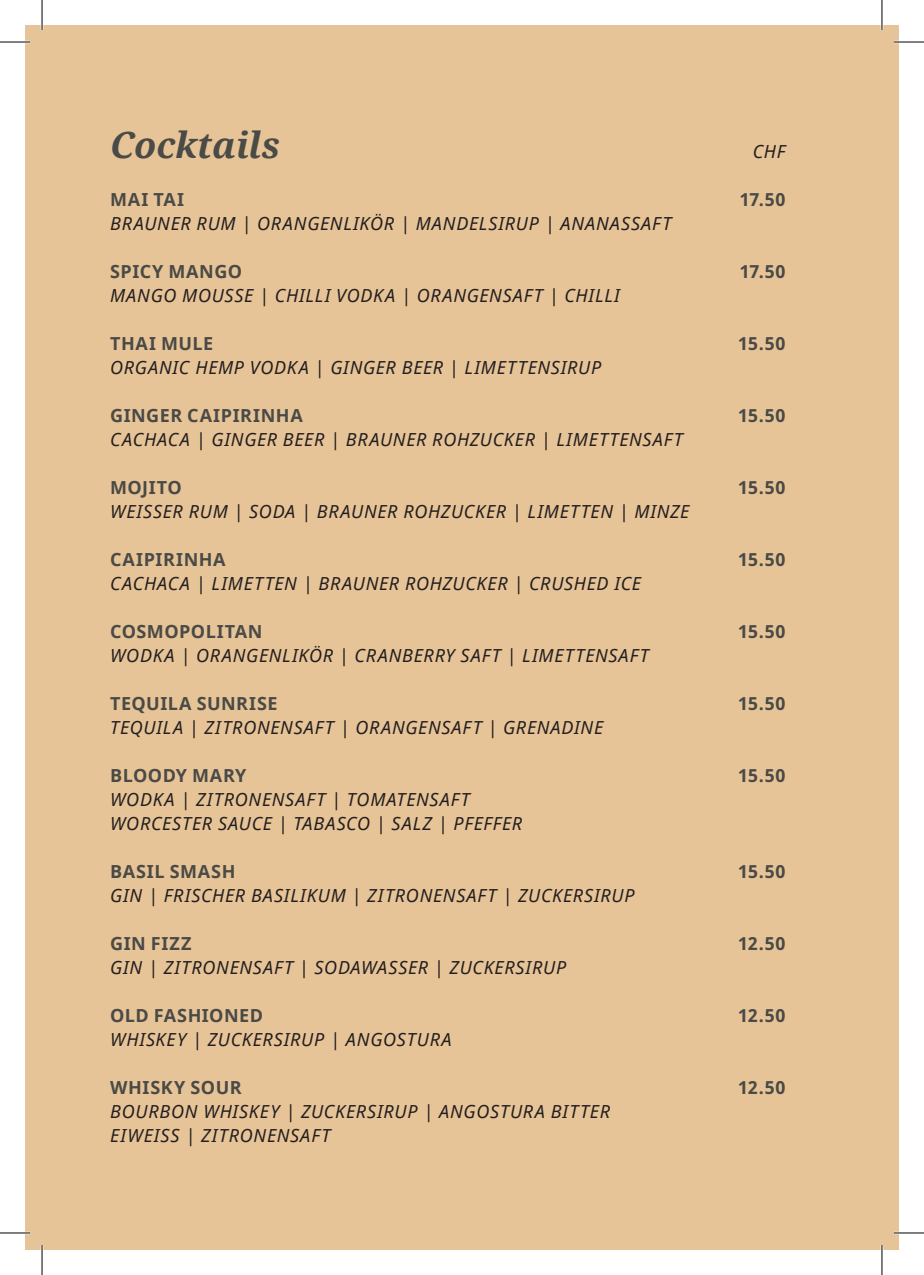
<style>
.page{position:relative;width:924px;height:1275px;background:#fff}
.page>*{position:absolute;margin:0;border:0;box-sizing:border-box;transform-origin:0 0}
.t1{font:italic 700 36px "Noto Serif";color:#4a4a46}
.t2{font:italic 18px/24px "Noto Sans";letter-spacing:.04em;color:#231f20}
.t3{font:700 18px "Noto Sans";letter-spacing:.03em;color:#4a4a46}
</style>
<div class="page">
<div style="left:25px;top:25px;width:873px;height:1225px;background:#e7c497"></div>
<hr style="left:0;top:41px;width:30px;height:2px;background:#fff">
<hr style="left:893px;top:41px;width:30px;height:2px;background:#fff">
<hr style="left:0;top:1231px;width:30px;height:3px;background:#fff">
<hr style="left:893px;top:1231px;width:30px;height:3px;background:#fff">
<hr style="left:41px;top:0;width:2px;height:30px;background:#fff">
<hr style="left:41px;top:1245px;width:2px;height:30px;background:#fff">
<hr style="left:880px;top:0;width:2px;height:30px;background:#fff">
<hr style="left:880px;top:1245px;width:2px;height:30px;background:#fff">
<hr style="left:0;top:42px;width:30px;height:1px;background:#000">
<hr style="left:893px;top:42px;width:30px;height:1px;background:#000">
<hr style="left:0;top:1232px;width:30px;height:1px;background:#000">
<hr style="left:893px;top:1232px;width:30px;height:1px;background:#000">
<hr style="left:42px;top:0;width:1px;height:30px;background:#000">
<hr style="left:42px;top:1245px;width:1px;height:30px;background:#000">
<hr style="left:881px;top:0;width:1px;height:30px;background:#000">
<hr style="left:881px;top:1245px;width:1px;height:30px;background:#000">
<h1 class="t1" style="left:110px;top:120px;width:171px">Cocktails</h1>
<p class="t2" style="left:752px;top:139px;width:34px">CHF</p>
<p class="t3" style="left:110px;top:187px;width:75px">MAI TAI</p>
<p class="t3" style="left:739px;top:187px;width:47px">17.50</p>
<p class="t2" style="left:110px;top:211px;width:562px">BRAUNER RUM | ORANGENLIKÖR | MANDELSIRUP | ANANASSAFT</p>
<p class="t3" style="left:110px;top:259px;width:133px">SPICY MANGO</p>
<p class="t3" style="left:739px;top:259px;width:47px">17.50</p>
<p class="t2" style="left:110px;top:283px;width:511px">MANGO MOUSSE | CHILLI VODKA | ORANGENSAFT | CHILLI</p>
<p class="t3" style="left:110px;top:331px;width:105px">THAI MULE</p>
<p class="t3" style="left:737px;top:331px;width:49px">15.50</p>
<p class="t2" style="left:110px;top:355px;width:492px">ORGANIC HEMP VODKA | GINGER BEER | LIMETTENSIRUP</p>
<p class="t3" style="left:110px;top:403px;width:194px">GINGER CAIPIRINHA</p>
<p class="t3" style="left:737px;top:403px;width:49px">15.50</p>
<p class="t2" style="left:110px;top:427px;width:574px">CACHACA | GINGER BEER | BRAUNER ROHZUCKER | LIMETTENSAFT</p>
<p class="t3" style="left:110px;top:475px;width:73px">MOJITO</p>
<p class="t3" style="left:738px;top:475px;width:49px">15.50</p>
<p class="t2" style="left:110px;top:499px;width:580px">WEISSER RUM | SODA | BRAUNER ROHZUCKER | LIMETTEN | MINZE</p>
<p class="t3" style="left:110px;top:547px;width:117px">CAIPIRINHA</p>
<p class="t3" style="left:738px;top:547px;width:49px">15.50</p>
<p class="t2" style="left:110px;top:571px;width:532px">CACHACA | LIMETTEN | BRAUNER ROHZUCKER | CRUSHED ICE</p>
<p class="t3" style="left:110px;top:619px;width:154px">COSMOPOLITAN</p>
<p class="t3" style="left:738px;top:619px;width:49px">15.50</p>
<p class="t2" style="left:110px;top:643px;width:540px">WODKA | ORANGENLIKÖR | CRANBERRY SAFT | LIMETTENSAFT</p>
<p class="t3" style="left:110px;top:691px;width:169px">TEQUILA SUNRISE</p>
<p class="t3" style="left:738px;top:691px;width:49px">15.50</p>
<p class="t2" style="left:110px;top:715px;width:494px">TEQUILA | ZITRONENSAFT | ORANGENSAFT | GRENADINE</p>
<p class="t3" style="left:110px;top:763px;width:138px">BLOODY MARY</p>
<p class="t3" style="left:738px;top:763px;width:49px">15.50</p>
<p class="t2" style="left:110px;top:787px;width:413px">WODKA | ZITRONENSAFT | TOMATENSAFT<br>WORCESTER SAUCE | TABASCO | SALZ | PFEFFER</p>
<p class="t3" style="left:110px;top:859px;width:127px">BASIL SMASH</p>
<p class="t3" style="left:738px;top:859px;width:49px">15.50</p>
<p class="t2" style="left:110px;top:883px;width:526px">GIN | FRISCHER BASILIKUM | ZITRONENSAFT | ZUCKERSIRUP</p>
<p class="t3" style="left:110px;top:931px;width:83px">GIN FIZZ</p>
<p class="t3" style="left:737px;top:931px;width:49px">12.50</p>
<p class="t2" style="left:110px;top:955px;width:457px">GIN | ZITRONENSAFT | SODAWASSER | ZUCKERSIRUP</p>
<p class="t3" style="left:110px;top:1003px;width:154px">OLD FASHIONED</p>
<p class="t3" style="left:737px;top:1003px;width:49px">12.50</p>
<p class="t2" style="left:110px;top:1027px;width:343px">WHISKEY | ZUCKERSIRUP | ANGOSTURA</p>
<p class="t3" style="left:110px;top:1075px;width:133px">WHISKY SOUR</p>
<p class="t3" style="left:737px;top:1075px;width:49px">12.50</p>
<p class="t2" style="left:110px;top:1099px;width:501px">BOURBON WHISKEY | ZUCKERSIRUP | ANGOSTURA BITTER<br>EIWEISS | ZITRONENSAFT</p>
</div>
